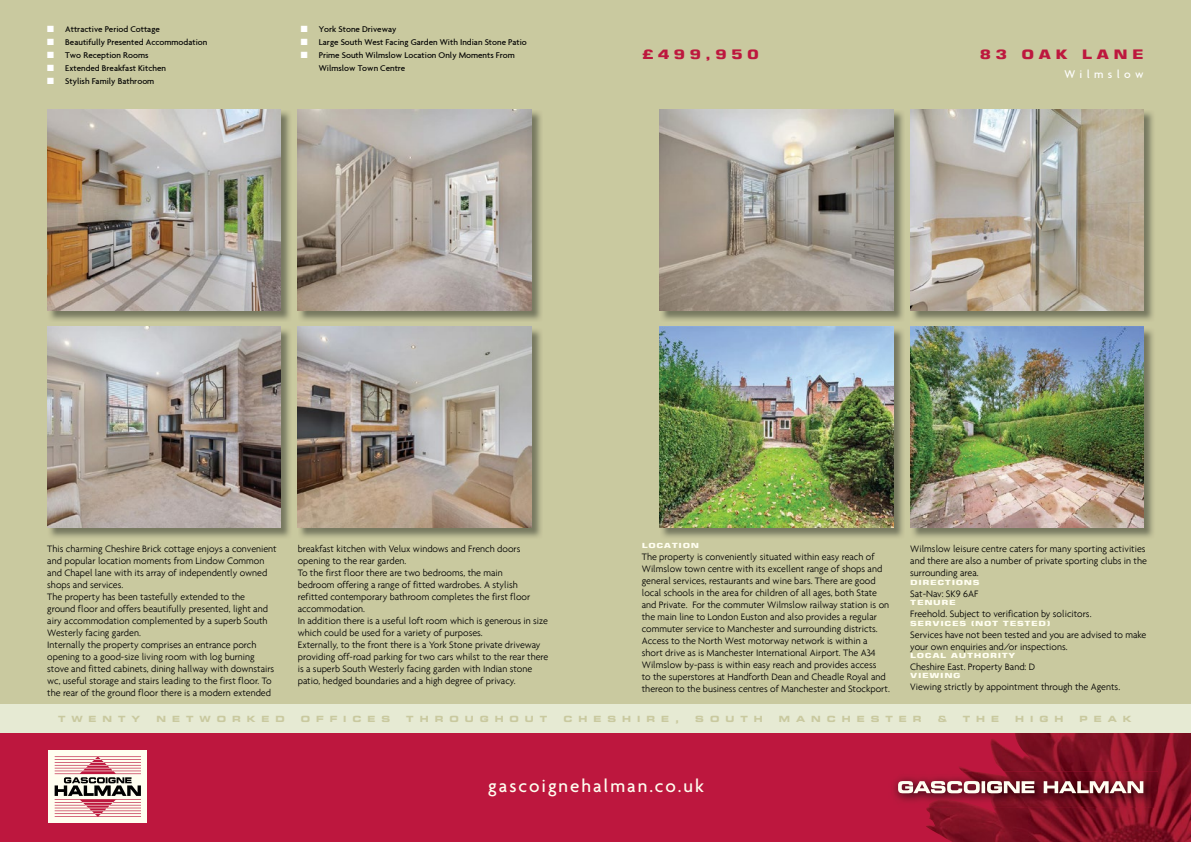
<style>
.page{position:relative;width:1191px;height:842px;background:#fff}
.page>*{position:absolute;margin:0;border:0;box-sizing:border-box;transform-origin:0 0}
.t1{font:500 19px "Agenda";letter-spacing:.1em;color:#fffef0}
.t2{font:700 13px "Square 721 BT";letter-spacing:.245em;color:#bd173e;scale:1.3 1}
.t3{font:500 12px "Agenda";letter-spacing:.36em;color:#fff}
.t4{font:300 10px/12px "Agenda";color:#000}
.t5{font:500 9px/13px "Agenda";color:#000}
.t6{font:700 expanded 8.5px "Square 721 BT";letter-spacing:.705em;color:#c9c99f}
.t7{font:700 7px "Square 721 BT";letter-spacing:.06em;color:#fffef0;scale:1.4 1}
.s1{color:#fff}
</style>
<div class="page">
<div style="left:0;top:723px;width:1191px;height:119px;background:#bd173e"></div>
<img style="left:926px;top:733px;width:254px;height:93px">
<img style="left:894px;top:777px;width:32px;height:25px">
<img style="left:926px;top:771px;width:232px;height:37px">
<svg style="left:898px;top:781px;width:81px;height:12px"></svg>
<svg style="left:981px;top:781px;width:4px;height:12px"></svg>
<svg style="left:987px;top:781px;width:47px;height:12px"></svg>
<svg style="left:1043px;top:781px;width:100px;height:12px"></svg>
<div style="left:0;top:0;width:1191px;height:706px;background:#c9c99f"></div>
<div style="left:0;top:705px;width:1191px;height:28px;background:#e6ead3"></div>
<div style="left:49px;top:750px;width:98px;height:73px;background:#fffef0"></div>
<svg style="left:55px;top:756px;width:86px;height:61px"></svg>
<img style="left:49px;top:111px;width:241px;height:210px">
<img style="left:47px;top:110px;width:234px;height:201px">
<img style="left:299px;top:110px;width:242px;height:211px">
<img style="left:298px;top:110px;width:233px;height:201px">
<img style="left:49px;top:329px;width:241px;height:209px">
<img style="left:47px;top:327px;width:234px;height:201px">
<img style="left:299px;top:328px;width:242px;height:210px">
<img style="left:298px;top:327px;width:233px;height:201px">
<img style="left:912px;top:110px;width:241px;height:211px">
<img style="left:910px;top:110px;width:233px;height:201px">
<img style="left:661px;top:110px;width:242px;height:211px">
<img style="left:660px;top:110px;width:233px;height:201px">
<img style="left:912px;top:328px;width:241px;height:210px">
<img style="left:910px;top:327px;width:233px;height:201px">
<img style="left:661px;top:328px;width:242px;height:210px">
<img style="left:660px;top:327px;width:233px;height:201px">
<p class="t5" style="left:47px;top:22px;width:114px"><span class="s1">■</span> Attractive Period Cottage</p>
<p class="t5" style="left:47px;top:35px;width:162px"><span class="s1">■</span> Beautifully Presented Accommodation</p>
<p class="t5" style="left:47px;top:48px;width:103px"><span class="s1">■</span> Two Reception Rooms</p>
<p class="t5" style="left:47px;top:61px;width:120px"><span class="s1">■</span> Extended Breakfast Kitchen</p>
<p class="t5" style="left:47px;top:74px;width:109px"><span class="s1">■</span> Stylish Family Bathroom</p>
<p class="t5" style="left:301px;top:22px;width:97px"><span class="s1">■</span> York Stone Driveway</p>
<p class="t5" style="left:301px;top:35px;width:227px"><span class="s1">■</span> Large South West Facing Garden With Indian Stone Patio</p>
<p class="t5" style="left:319px;top:48px;width:197px;text-indent:-18px"><span class="s1">■</span> Prime South Wilmslow Location Only Moments From<br>Wilmslow Town Centre</p>
<h2 class="t2" style="left:642px;top:47px;width:91px">£499,950</h2>
<h2 class="t2" style="left:979px;top:47px;width:128px">83 OAK LANE</h2>
<p class="t3" style="left:1064px;top:67px;width:81px">Wilmslow</p>
<p class="t4" style="left:47px;top:543px;width:231px">This charming Cheshire Brick cottage enjoys a convenient and popular location moments from Lindow Common and Chapel lane with its array of independently owned shops and services.<br>The property has been tastefully extended to the<br>ground floor and offers beautifully presented, light and airy accommodation complemented by a superb South Westerly facing garden.<br>Internally the property comprises an entrance porch opening to a good-size living room with log burning stove and fitted cabinets, dining hallway with downstairs wc, useful storage and stairs leading to the first floor. To the rear of the ground floor there is a modern extended</p>
<p class="t4" style="left:298px;top:543px;width:252px">breakfast kitchen with Velux windows and French doors opening to the rear garden.<br>To the first floor there are two bedrooms, the main<br>bedroom offering a range of fitted wardrobes. A stylish refitted contemporary bathroom completes the first floor accommodation.<br>In addition there is a useful loft room which is generous in size which could be used for a variety of purposes.<br>Externally, to the front there is a York Stone private driveway providing off-road parking for two cars whilst to the rear there is a superb South Westerly facing garden with Indian stone patio, hedged boundaries and a high degree of privacy.</p>
<p class="t7" style="left:642px;top:542px;width:42px">LOCATION</p>
<p class="t4" style="left:642px;top:551px;width:249px">The property is conveniently situated within easy reach of Wilmslow town centre with its excellent range of shops and general services, restaurants and wine bars. There are good local schools in the area for children of all ages, both State and Private. For the commuter Wilmslow railway station is on the main line to London Euston and also provides a regular commuter service to Manchester and surrounding districts.<br>Access to the North West motorway network is within a short drive as is Manchester International Airport. The A34<br>Wilmslow by-pass is within easy reach and provides access<br>to the superstores at Handforth Dean and Cheadle Royal and thereon to the business centres of Manchester and Stockport.</p>
<p class="t4" style="left:910px;top:543px;width:238px">Wilmslow leisure centre caters for many sporting activities and there are also a number of private sporting clubs in the surrounding area.</p>
<p class="t7" style="left:910px;top:578px;width:51px">DIRECTIONS</p>
<p class="t4" style="left:910px;top:587px;width:69px">Sat-Nav: SK9 6AF</p>
<p class="t7" style="left:910px;top:598px;width:34px">TENURE</p>
<p class="t4" style="left:910px;top:608px;width:183px">Freehold. Subject to verification by solicitors.</p>
<p class="t7" style="left:910px;top:619px;width:102px">SERVICES (NOT TESTED)</p>
<p class="t4" style="left:910px;top:628px;width:238px">Services have not been tested and you are advised to make your own enquiries and/or inspections.</p>
<p class="t7" style="left:910px;top:651px;width:77px">LOCAL AUTHORITY</p>
<p class="t4" style="left:910px;top:661px;width:126px">Cheshire East. Property Band: D</p>
<p class="t7" style="left:910px;top:672px;width:37px">VIEWING</p>
<p class="t4" style="left:910px;top:681px;width:211px">Viewing strictly by appointment through the Agents.</p>
<p class="t6" style="left:58px;top:714px;width:84px">TWENTY</p>
<p class="t6" style="left:156px;top:714px;width:130px">NETWORKED</p>
<p class="t6" style="left:301px;top:714px;width:91px">OFFICES</p>
<p class="t6" style="left:406px;top:714px;width:143px">THROUGHOUT</p>
<p class="t6" style="left:563px;top:714px;width:117px">CHESHIRE,</p>
<p class="t6" style="left:695px;top:714px;width:69px">SOUTH</p>
<p class="t6" style="left:779px;top:714px;width:144px">MANCHESTER</p>
<p class="t6" style="left:937px;top:714px;width:10px">&amp;</p>
<p class="t6" style="left:962px;top:714px;width:38px">THE</p>
<p class="t6" style="left:1015px;top:714px;width:50px">HIGH</p>
<p class="t6" style="left:1079px;top:714px;width:54px">PEAK</p>
<h1 class="t1" style="left:488px;top:774px;width:217px">gascoignehalman.co.uk</h1>
</div>
